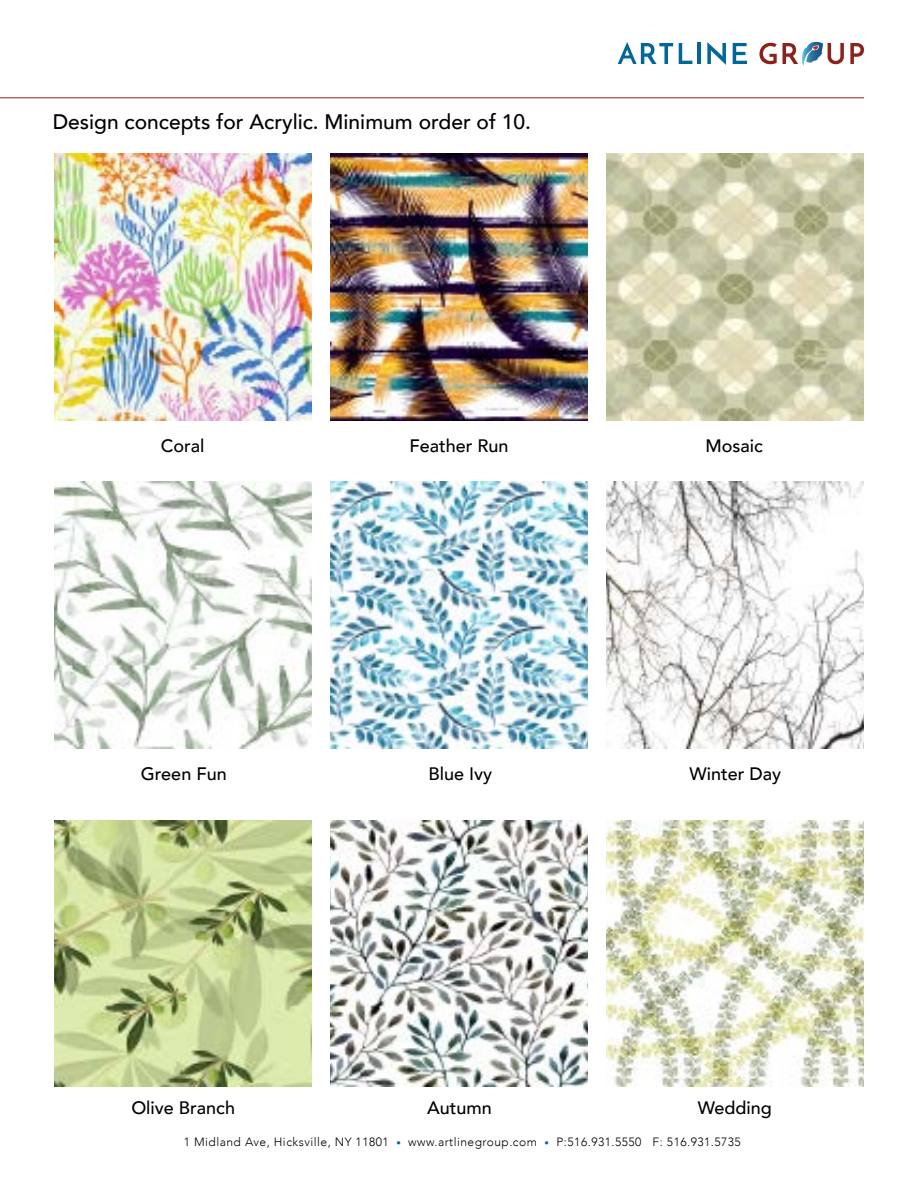
<style>
.page{position:relative;width:918px;height:1188px;background:#fff}
.page>*{position:absolute;margin:0;border:0;box-sizing:border-box;transform-origin:0 0}
.t1{font:500 21px "Avenir";color:#000}
.t2{font:500 18px "Avenir";color:#000}
.t3{font:300 12px "Avenir";letter-spacing:.04em;color:#000}
.s1{font-size:9px;color:#00679b}
</style>
<div class="page">
<svg style="left:618px;top:42px;width:55px;height:22px"></svg>
<svg style="left:679px;top:43px;width:13px;height:21px"></svg>
<hr style="left:697px;top:43px;width:4px;height:21px;background:#016799">
<svg style="left:707px;top:42px;width:19px;height:23px"></svg>
<svg style="left:733px;top:43px;width:14px;height:21px"></svg>
<svg style="left:759px;top:43px;width:18px;height:21px"></svg>
<svg style="left:850px;top:43px;width:14px;height:21px"></svg>
<svg style="left:783px;top:42px;width:61px;height:24px"></svg>
<img style="left:54px;top:154px;width:257px;height:266px">
<img style="left:330px;top:154px;width:258px;height:266px">
<img style="left:607px;top:154px;width:257px;height:266px">
<img style="left:54px;top:482px;width:257px;height:266px">
<img style="left:330px;top:482px;width:258px;height:266px">
<img style="left:607px;top:482px;width:257px;height:266px">
<img style="left:54px;top:820px;width:257px;height:266px">
<img style="left:330px;top:820px;width:258px;height:266px">
<img style="left:607px;top:820px;width:257px;height:266px">
<hr style="left:0;top:97px;width:864px;height:1px;background:#8e231d">
<h1 class="t1" style="left:53px;top:103px;width:480px">Design concepts for Acrylic. Minimum order of 10.</h1>
<h2 class="t2" style="left:161px;top:431px;width:45px">Coral</h2>
<h2 class="t2" style="left:409px;top:431px;width:101px">Feather Run</h2>
<h2 class="t2" style="left:706px;top:431px;width:59px">Mosaic</h2>
<h2 class="t2" style="left:141px;top:758px;width:87px">Green Fun</h2>
<h2 class="t2" style="left:428px;top:758px;width:65px">Blue Ivy</h2>
<h2 class="t2" style="left:690px;top:758px;width:93px">Winter Day</h2>
<h2 class="t2" style="left:131px;top:1092px;width:105px">Olive Branch</h2>
<h2 class="t2" style="left:427px;top:1092px;width:66px">Autumn</h2>
<h2 class="t2" style="left:698px;top:1092px;width:75px">Wedding</h2>
<p class="t3" style="left:184px;top:1135px;width:559px">1 Midland Ave, Hicksville, NY 11801 <span class="s1">•</span> www.artlinegroup.com <span class="s1">•</span> P:516.931.5550 F: 516.931.5735</p>
</div>
